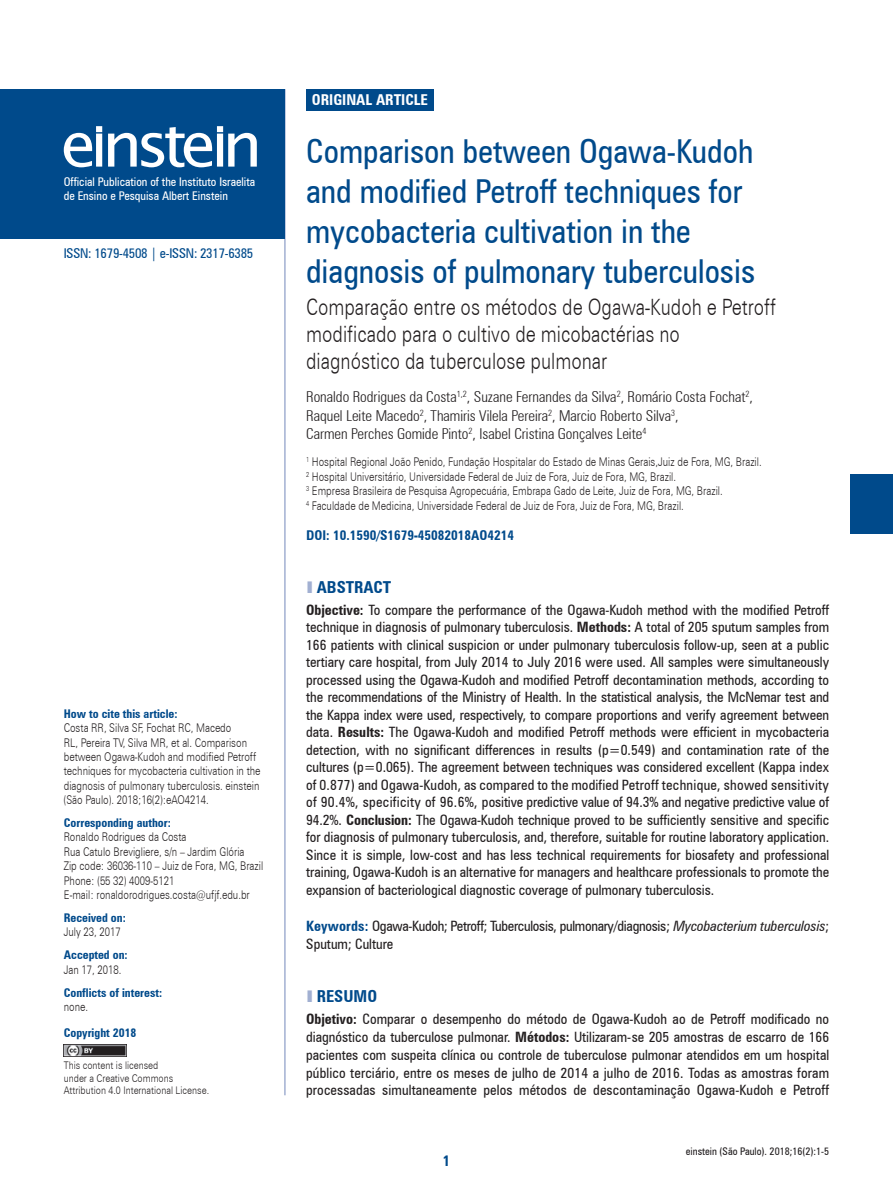
<style>
.page{position:relative;width:893px;height:1191px;background:#fff}
.page>*{position:absolute;margin:0;border:0;box-sizing:border-box;transform-origin:0 0}
.t1{font:condensed 33px/39.9px "Zurich BT";color:#004a8b}
.t2{font:300 22.5px/27.2px "Zurich BT";color:#231f20;scale:.8 1}
.t3{font:700 condensed 16.5px "Zurich BT";color:#004a8b}
.t4{font:300 condensed 15px/18.1px "Zurich BT";color:#231f20}
.t5{font:700 condensed 15px "Zurich BT";color:#fff}
.t6{font:700 condensed 15px "Zurich BT";color:#004a8b}
.t7{font:condensed 14.25px/17.4px "Zurich BT";color:#231f20;text-align:justify}
.t8{font:condensed 14.25px/17.4px "Zurich BT";letter-spacing:-.02em;color:#231f20}
.t9{font:700 condensed 13.5px "Zurich BT";color:#004a8b}
.t10{font:condensed 13.5px "Zurich BT";letter-spacing:-.02em;color:#004a8b}
.t11{font:300 12px/14.4px "Zurich BT";color:#231f20;scale:.8 1}
.t12{font:700 condensed 12px "Zurich BT";color:#004a8b}
.t13{font:condensed 12px/14.4px "Zurich BT";color:#fff}
.t14{font:300 10.5px/12.6px "Zurich BT";color:#231f20;scale:.85 1}
.t15{font:condensed 10.5px "Zurich BT";color:#231f20}
.s1{color:#a2b0d2}
.s2{font-weight:700}
.s3{font-weight:700;color:#004a8b}
.s4{font-style:italic}
</style>
<div class="page">
<img style="left:64px;top:1044px;width:63px;height:12px">
<div style="left:306px;top:89px;width:128px;height:21px;background:#004a8b"></div>
<hr style="left:284px;top:89px;width:2px;height:1006px;background:#a2b0d2">
<div style="left:0;top:89px;width:284px;height:149px;background:#004a8b"></div>
<div style="left:850px;top:474px;width:43px;height:60px;background:#004a8b"></div>
<svg style="left:108px;top:126px;width:149px;height:41px"></svg>
<svg style="left:64px;top:126px;width:38px;height:41px"></svg>
<p class="t13" style="left:64px;top:174px;width:193px">Official Publication of the Instituto Israelita de Ensino e Pesquisa Albert Einstein</p>
<p class="t10" style="left:64px;top:245px;width:191px">ISSN: 1679-4508 | e-ISSN: 2317-6385</p>
<p class="t12" style="left:64px;top:706px;width:115px">How to cite this article:</p>
<p class="t11" style="left:64px;top:720px;width:248px">Costa RR, Silva SF, Fochat RC, Macedo<br>RL, Pereira TV, Silva MR, et al. Comparison between Ogawa-Kudoh and modified Petroff techniques for mycobacteria cultivation in the diagnosis of pulmonary tuberculosis. einstein (São Paulo). 2018;16(2):eAO4214.</p>
<p class="t12" style="left:64px;top:815px;width:109px">Corresponding author:</p>
<p class="t11" style="left:64px;top:830px;width:251px">Ronaldo Rodrigues da Costa<br>Rua Catulo Brevigliere, s/n – Jardim Glória<br>Zip code: 36036-110 – Juiz de Fora, MG, Brazil Phone: (55 32) 4009-5121<br>E-mail: ronaldorodrigues.costa@ufjf.edu.br</p>
<p class="t12" style="left:64px;top:910px;width:64px">Received on:</p>
<p class="t11" style="left:64px;top:925px;width:73px">July 23, 2017</p>
<p class="t12" style="left:64px;top:947px;width:65px">Accepted on:</p>
<p class="t11" style="left:64px;top:962px;width:74px">Jan 17, 2018.</p>
<p class="t12" style="left:64px;top:985px;width:100px">Conflicts of interest:</p>
<p class="t11" style="left:64px;top:999px;width:32px">none.</p>
<p class="t12" style="left:64px;top:1025px;width:74px">Copyright 2018</p>
<p class="t14" style="left:64px;top:1058px;width:173px">This content is licensed<br>under a Creative Commons<br>Attribution 4.0 International License.</p>
<p class="t5" style="left:312px;top:91px;width:118px">ORIGINAL ARTICLE</p>
<h1 class="t1" style="left:306px;top:131px;width:450px">Comparison between Ogawa-Kudoh and modified Petroff techniques for mycobacteria cultivation in the diagnosis of pulmonary tuberculosis</h1>
<h2 class="t2" style="left:306px;top:293px;width:589px">Comparação entre os métodos de Ogawa-Kudoh e Petroff modificado para o cultivo de micobactérias no diagnóstico da tuberculose pulmonar</h2>
<p class="t4" style="left:306px;top:388px;width:448px">Ronaldo Rodrigues da Costa<sup>1,2</sup>, Suzane Fernandes da Silva<sup>2</sup>, Romário Costa Fochat<sup>2</sup>,<br>Raquel Leite Macedo<sup>2</sup>, Thamiris Vilela Pereira<sup>2</sup>, Marcio Roberto Silva<sup>3</sup>,<br>Carmen Perches Gomide Pinto<sup>2</sup>, Isabel Cristina Gonçalves Leite<sup>4</sup></p>
<p class="t11" style="left:306px;top:454px;width:571px"><sup>1</sup> Hospital Regional João Penido, Fundação Hospitalar do Estado de Minas Gerais,Juiz de Fora, MG, Brazil.<br><sup>2</sup> Hospital Universitário, Universidade Federal de Juiz de Fora, Juiz de Fora, MG, Brazil.<br><sup>3</sup> Empresa Brasileira de Pesquisa Agropecuária, Embrapa Gado de Leite, Juiz de Fora, MG, Brazil.<br><sup>4</sup> Faculdade de Medicina, Universidade Federal de Juiz de Fora, Juiz de Fora, MG, Brazil.</p>
<p class="t9" style="left:306px;top:526px;width:209px">DOI: 10.1590/S1679-45082018AO4214</p>
<p class="t3" style="left:306px;top:577px;width:86px"><span class="s1">❚</span> ABSTRACT</p>
<p class="t7" style="left:306px;top:601px;width:524px"><span class="s2">Objective:</span> To compare the performance of the Ogawa-Kudoh method with the modified Petroff technique in diagnosis of pulmonary tuberculosis. <span class="s2">Methods:</span> A total of 205 sputum samples from 166 patients with clinical suspicion or under pulmonary tuberculosis follow-up, seen at a public tertiary care hospital, from July 2014 to July 2016 were used. All samples were simultaneously processed using the Ogawa-Kudoh and modified Petroff decontamination methods, according to the recommendations of the Ministry of Health. In the statistical analysis, the McNemar test and the Kappa index were used, respectively, to compare proportions and verify agreement between data. <span class="s2">Results:</span> The Ogawa-Kudoh and modified Petroff methods were efficient in mycobacteria detection, with no significant differences in results (p=0.549) and contamination rate of the cultures (p=0.065). The agreement between techniques was considered excellent (Kappa index of 0.877) and Ogawa-Kudoh, as compared to the modified Petroff technique, showed sensitivity of 90.4%, specificity of 96.6%, positive predictive value of 94.3% and negative predictive value of 94.2%. <span class="s2">Conclusion:</span> The Ogawa-Kudoh technique proved to be sufficiently sensitive and specific for diagnosis of pulmonary tuberculosis, and, therefore, suitable for routine laboratory application.<br>Since it is simple, low-cost and has less technical requirements for biosafety and professional training, Ogawa-Kudoh is an alternative for managers and healthcare professionals to promote the expansion of bacteriological diagnostic coverage of pulmonary tuberculosis.</p>
<p class="t8" style="left:306px;top:917px;width:525px"><span class="s3">Keywords:</span> Ogawa-Kudoh; Petroff; Tuberculosis, pulmonary/diagnosis; <span class="s4">Mycobacterium tuberculosis</span>;<br>Sputum; Culture</p>
<p class="t3" style="left:306px;top:986px;width:72px"><span class="s1">❚</span> RESUMO</p>
<p class="t7" style="left:306px;top:1010px;width:524px"><span class="s2">Objetivo:</span> Comparar o desempenho do método de Ogawa-Kudoh ao de Petroff modificado no diagnóstico da tuberculose pulmonar. <span class="s2">Métodos:</span> Utilizaram-se 205 amostras de escarro de 166 pacientes com suspeita clínica ou controle de tuberculose pulmonar atendidos em um hospital público terciário, entre os meses de julho de 2014 a julho de 2016. Todas as amostras foram processadas simultaneamente pelos métodos de descontaminação Ogawa-Kudoh e Petroff</p>
<p class="t6" style="left:443px;top:1151px;width:9px">1</p>
<p class="t15" style="left:686px;top:1144px;width:145px">einstein (São Paulo). 2018;16(2):1-5</p>
</div>
